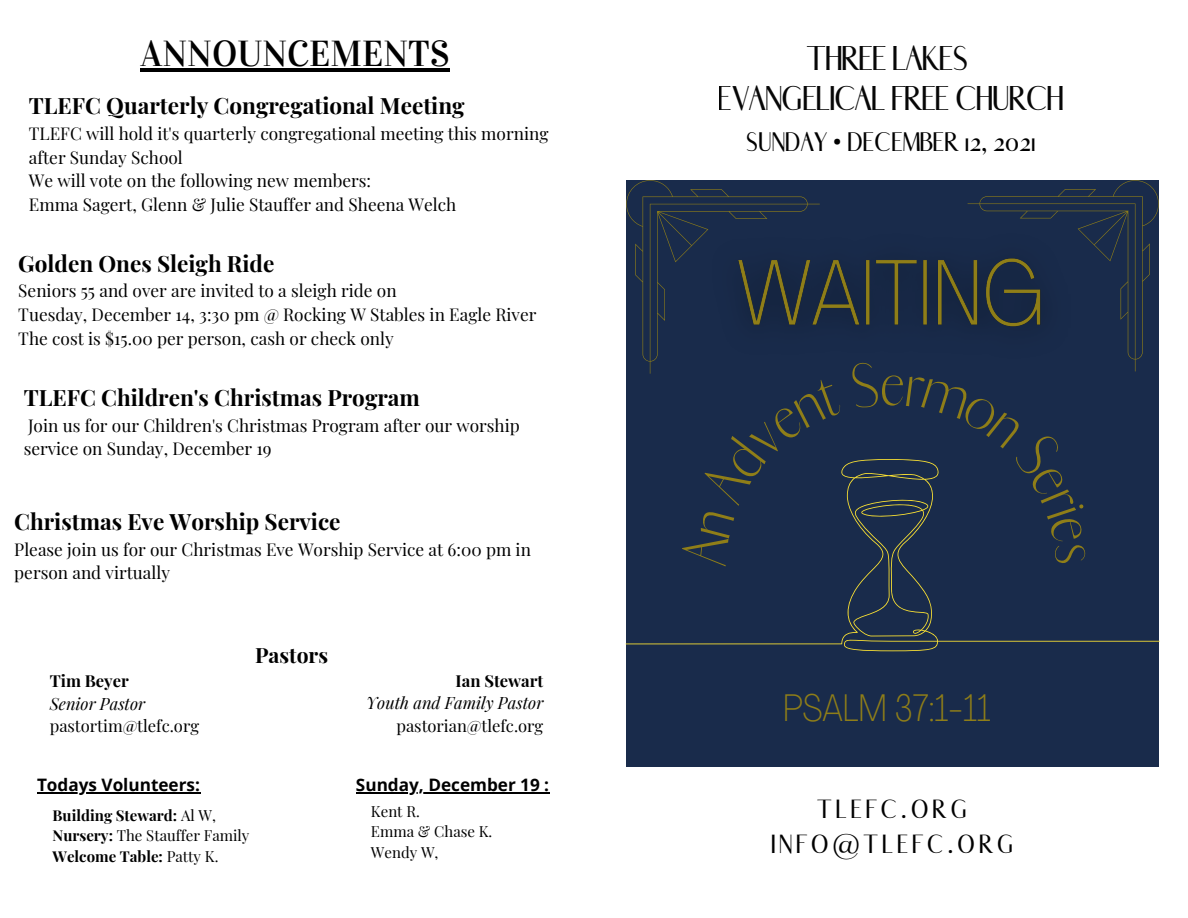
<style>
.page{position:relative;width:1188px;height:918px;background:#fff}
.page>*{position:absolute;margin:0;border:0;box-sizing:border-box;transform-origin:0 0}
.t1{font:300 60.6px "Abiah";color:#8f7e18}
.t2{font:100 condensed 38.1px "Agrandir";color:#8f7e18}
.t3{font:36px "Vidaloka";color:#000}
.t4{font:33px/39.3px "Abiah";letter-spacing:-.035em;color:#000;text-align:center}
.t5{font:25.8px "Abiah";color:#000}
.t6{font:25.2px "Abiah";letter-spacing:.15em;color:#000}
.t7{font:700 22.5px "Playfair Display";color:#000}
.t8{font:700 21px "Playfair Display";color:#000}
.t9{font:17.25px/23.7px "Playfair Display";color:#000}
.t10{font:700 17.1px "Open Sans";color:#000}
.t11{font:16.5px "Playfair Display";color:#000}
.t12{font:italic 16.5px "Playfair Display";color:#000}
.t13{font:700 16.5px "Playfair Display";color:#000}
.t14{font:15px "Playfair Display";color:#000}
.t15{font:700 15px "Playfair Display";color:#000}
.s1{font-weight:400}
.s2{font-weight:700}
</style>
<div class="page">
<div style="left:626px;top:180px;width:532px;height:586px;background:#192b4b"></div>
<svg style="left:625px;top:459px;width:535px;height:192px"></svg>
<img style="left:843px;top:260px;width:63px;height:65px">
<hr style="left:141px;top:68px;width:309px;height:4px;background:#000">
<hr style="left:37px;top:793px;width:163px;height:1px;background:#000">
<hr style="left:356px;top:793px;width:193px;height:1px;background:#000">
<svg style="left:626px;top:180px;width:217px;height:386px"></svg>
<svg style="left:906px;top:180px;width:253px;height:384px"></svg>
<p class="t3" style="left:141px;top:32px;width:310px">ANNOUNCEMENTS</p>
<p class="t7" style="left:29px;top:90px;width:437px">TLEFC Quarterly Congregational Meeting</p>
<p class="t9" style="left:29px;top:121px;width:521px">TLEFC will hold it's quarterly congregational meeting this morning after Sunday School</p>
<p class="t9" style="left:29px;top:168px;width:344px">We will vote on the following new members:</p>
<p class="t9" style="left:29px;top:192px;width:429px">Emma Sagert, Glenn &amp; Julie Stauffer and Sheena Welch</p>
<p class="t7" style="left:18px;top:247px;width:258px">Golden Ones Sleigh Ride</p>
<p class="t9" style="left:18px;top:278px;width:380px">Seniors 55 and over are invited to a sleigh ride on</p>
<p class="t9" style="left:18px;top:302px;width:520px">Tuesday, December 14, 3:30 pm @ Rocking W Stables in Eagle River</p>
<p class="t9" style="left:18px;top:326px;width:377px">The cost is $15.00 per person, cash or check only</p>
<p class="t7" style="left:24px;top:381px;width:398px">TLEFC Children's Christmas Program</p>
<p class="t9" style="left:24px;top:413px;width:498px">Join us for our Children's Christmas Program after our worship service on Sunday, December 19</p>
<p class="t7" style="left:14px;top:505px;width:328px">Christmas Eve Worship Service</p>
<p class="t9" style="left:14px;top:537px;width:518px">Please join us for our Christmas Eve Worship Service at 6:00 pm in person and virtually</p>
<p class="t13" style="left:50px;top:669px;width:81px">Tim Beyer</p>
<p class="t12" style="left:50px;top:692px;width:97px">Senior Pastor</p>
<p class="t11" style="left:50px;top:714px;width:151px">pastortim@tlefc.org</p>
<p class="t8" style="left:255px;top:640px;width:75px">Pastors</p>
<p class="t13" style="left:456px;top:669px;width:89px">Ian Stewart</p>
<p class="t12" style="left:366px;top:692px;width:179px">Youth and Family Pastor</p>
<p class="t11" style="left:396px;top:714px;width:148px">pastorian@tlefc.org</p>
<p class="t10" style="left:37px;top:773px;width:165px">Todays Volunteers:</p>
<p class="t10" style="left:356px;top:773px;width:195px">Sunday, December 19 :</p>
<p class="t15" style="left:53px;top:805px;width:165px">Building Steward: <span class="s1">Al W,</span></p>
<p class="t14" style="left:53px;top:825px;width:198px"><span class="s2">Nursery:</span> The Stauffer Family</p>
<p class="t15" style="left:53px;top:845px;width:167px">Welcome Table: <span class="s1">Patty K.</span></p>
<p class="t14" style="left:371px;top:801px;width:50px">Kent R.</p>
<p class="t14" style="left:371px;top:821px;width:123px">Emma &amp; Chase K.</p>
<p class="t14" style="left:371px;top:841px;width:69px">Wendy W,</p>
<h3 class="t4" style="left:718px;top:39px;width:348px">THREE LAKES<br>EVANGELICAL FREE CHURCH</h3>
<p class="t5" style="left:746px;top:126px;width:292px">SUNDAY • DECEMBER 12, 2021</p>
<p class="t1" style="left:879px;top:348px;width:29px">e</p>
<p class="t2" style="left:783px;top:692px;width:209px">PSALM 37:1-11</p>
<p class="t6" style="left:817px;top:795px;width:152px">TLEFC.ORG</p>
<p class="t6" style="left:771px;top:829px;width:245px">INFO@TLEFC.ORG</p>
</div>
